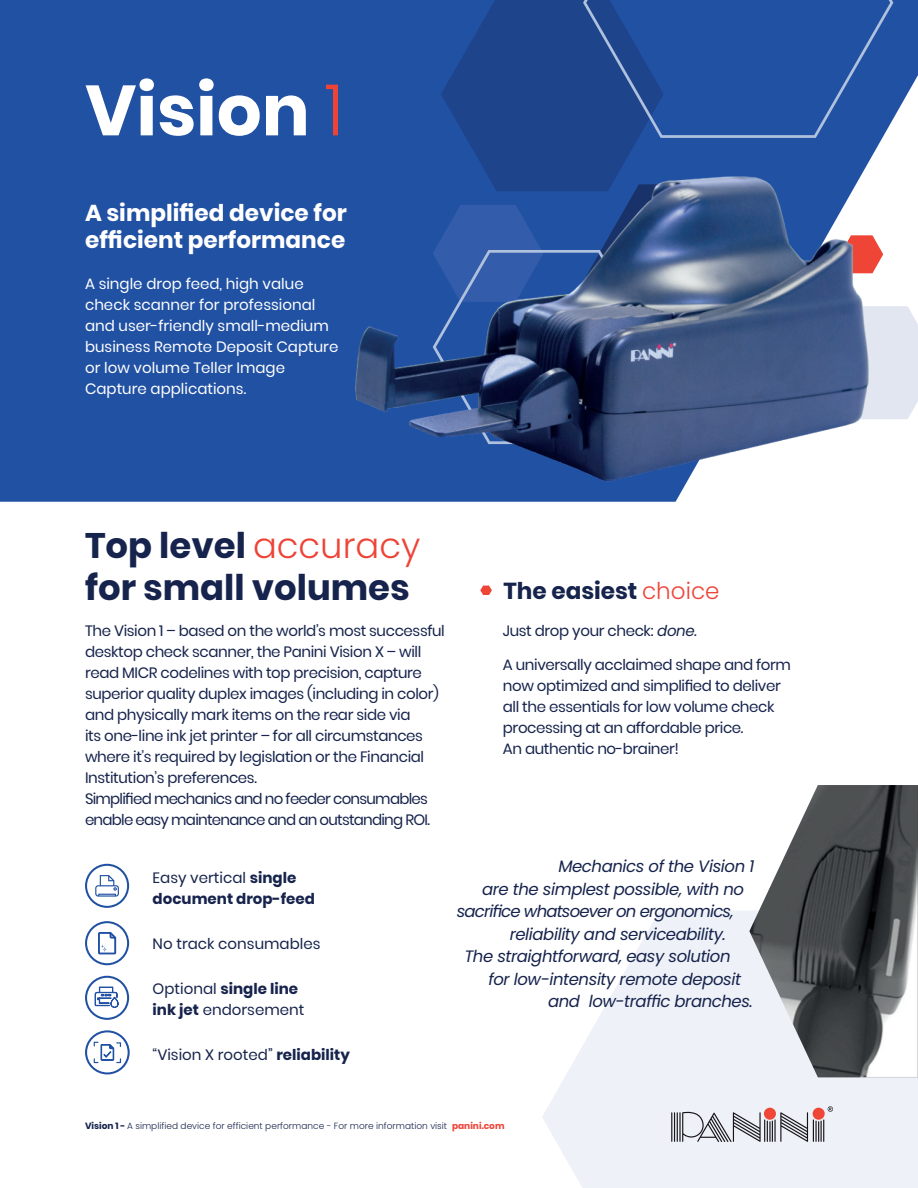
<style>
.page{position:relative;width:918px;height:1188px;background:#fff}
.page>*{position:absolute;margin:0;border:0;box-sizing:border-box;transform-origin:0 0}
.t1{font:700 70.8px "Poppins";color:#fff}
.t2{font:700 35.4px/41.8px "Poppins";color:#16234c}
.t3{font:700 23.1px/27.3px "Poppins";color:#fff}
.t4{font:700 23.1px "Poppins";color:#16234c}
.t5{font:italic 16.5px "Poppins";letter-spacing:-.025em;color:#16234c}
.t6{font:italic 16.5px "Poppins";letter-spacing:-.05em;color:#16234c}
.t7{font:15px/21px "Poppins";letter-spacing:-.025em;color:#16234c}
.t8{font:15px/21px "Poppins";color:#fff}
.t9{font:15px/21px "Poppins";color:#16234c}
.t10{font:700 15px/21px "Poppins";color:#16234c}
.t11{font:300 9px "Poppins";color:#16234c}
.s1{font-weight:300;color:#ee4337}
.s2{font-weight:400}
.s3{font-weight:700}
.s4{font-style:italic}
.s5{font-weight:700;color:#ee4337}
</style>
<div class="page">
<div style="left:0;top:0;width:433px;height:502px;background:#2151a3"></div>
<svg style="left:542px;top:911px;width:376px;height:277px;fill:#eef1f7"></svg>
<hr style="left:774px;top:1119px;width:2px;height:23px;background:#171419">
<div style="left:764px;top:1108px;width:12px;height:12px;background:#ef4737;border-radius:50%"></div>
<svg style="left:780px;top:1106px;width:53px;height:36px;background:#c0c1c7"></svg>
<div style="left:813px;top:1108px;width:12px;height:12px;background:#ef4737;border-radius:50%"></div>
<svg style="left:671px;top:1112px;width:102px;height:30px;background:#b6b4b9"></svg>
<svg style="left:480px;top:586px;width:12px;height:9px"></svg>
<svg style="left:433px;top:0;width:485px;height:419px;background:#3d64a7"></svg>
<img style="left:322px;top:152px;width:561px;height:350px">
<img style="left:749px;top:785px;width:169px;height:292px">
<svg style="left:85px;top:864px;width:44px;height:44px"></svg>
<svg style="left:85px;top:921px;width:44px;height:44px"></svg>
<svg style="left:85px;top:976px;width:44px;height:44px"></svg>
<svg style="left:85px;top:1030px;width:45px;height:44px"></svg>
<h1 class="t1" style="left:85px;top:70px;width:261px">Vision <span class="s1">1</span></h1>
<h3 class="t3" style="left:85px;top:199px;width:263px">A simplified device for efficient performance</h3>
<p class="t8" style="left:85px;top:273px;width:255px">A single drop feed, high value check scanner for professional and user-friendly small-medium business Remote Deposit Capture or low volume Teller Image<br>Capture applications.</p>
<h2 class="t2" style="left:85px;top:525px;width:337px">Top level <span class="s1">accuracy </span>for small volumes</h2>
<p class="t7" style="left:85px;top:620px;width:361px">The Vision 1 – based on the world’s most successful desktop check scanner, the Panini Vision X – will read MICR codelines with top precision, capture superior quality duplex images (including in color) and physically mark items on the rear side via<br>its one-line ink jet printer – for all circumstances where it’s required by legislation or the Financial Institution’s preferences.<br>Simplified mechanics and no feeder consumables enable easy maintenance and an outstanding ROI.</p>
<p class="t10" style="left:153px;top:868px;width:164px"><span class="s2">Easy vertical</span> single document drop-feed</p>
<p class="t9" style="left:153px;top:934px;width:169px">No track consumables</p>
<p class="t9" style="left:153px;top:979px;width:153px">Optional <span class="s3">single line ink jet</span> endorsement</p>
<p class="t9" style="left:153px;top:1045px;width:199px">“Vision X rooted” <span class="s3">reliability</span></p>
<h3 class="t4" style="left:504px;top:578px;width:218px">The easiest <span class="s1">choice</span></h3>
<p class="t7" style="left:503px;top:620px;width:196px">Just drop your check: <span class="s4">done.</span></p>
<p class="t7" style="left:503px;top:654px;width:290px">A universally acclaimed shape and form now optimized and simplified to deliver all the essentials for low volume check processing at an affordable price.<br>An authentic no-brainer!</p>
<p class="t5" style="left:558px;top:857px;width:198px">Mechanics of the Vision 1</p>
<p class="t5" style="left:482px;top:879px;width:264px">are the simplest possible, with no</p>
<p class="t6" style="left:457px;top:902px;width:278px">sacrifice whatsoever on ergonomics,</p>
<p class="t5" style="left:510px;top:924px;width:218px">reliability and serviceability.</p>
<p class="t5" style="left:464px;top:947px;width:268px">The straightforward, easy solution</p>
<p class="t5" style="left:488px;top:969px;width:254px">for low-intensity remote deposit</p>
<p class="t5" style="left:548px;top:992px;width:207px">and low-traffic branches.</p>
<p class="t11" style="left:85px;top:1121px;width:421px"><span class="s3">Vision 1 -</span> A simplified device for efficient performance - For more information visit <span class="s5">panini.com</span></p>
</div>
